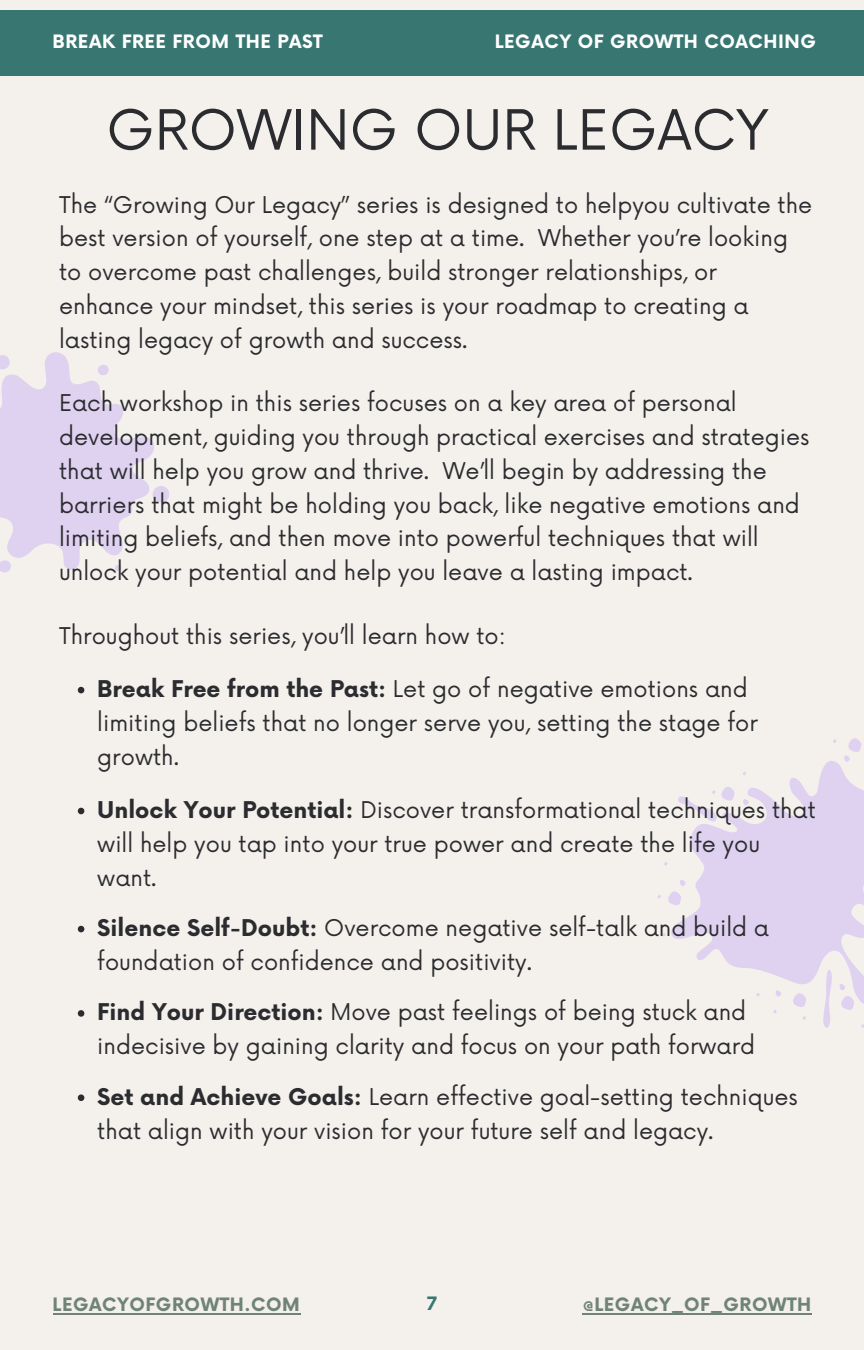
<style>
.page{position:relative;width:864px;height:1350px;background:#f4f0eb}
.page>*{position:absolute;margin:0;border:0;box-sizing:border-box;transform-origin:0 0}
.t1{font:54px "Now";color:#2b2c30}
.t2{font:22.5px/33.8px "Now";color:#2b2c30}
.t3{font:700 18px "Now";letter-spacing:.03em;color:#fff}
.t4{font:700 18px "Now";letter-spacing:.03em;color:#6f8377}
.t5{font:700 18px "Now";color:#377671}
.s1{font-weight:700}
</style>
<div class="page">
<div style="left:0;top:10px;width:864px;height:66px;background:#377671"></div>
<svg style="left:0;top:352px;width:169px;height:221px"></svg>
<svg style="left:657px;top:761px;width:207px;height:252px;fill:#dfd1f0"></svg>
<svg style="left:790px;top:967px;width:74px;height:61px"></svg>
<svg style="left:675px;top:785px;width:75px;height:45px"></svg>
<svg style="left:832px;top:738px;width:32px;height:39px"></svg>
<hr style="left:53px;top:1313px;width:247px;height:1px;background:#6f8377">
<hr style="left:583px;top:1313px;width:229px;height:1px;background:#6f8377">
<svg style="left:78px;top:687px;width:6px;height:6px"></svg>
<svg style="left:78px;top:808px;width:6px;height:6px"></svg>
<svg style="left:78px;top:926px;width:6px;height:6px"></svg>
<svg style="left:78px;top:1010px;width:6px;height:7px"></svg>
<svg style="left:78px;top:1094px;width:6px;height:7px"></svg>
<p class="t3" style="left:53px;top:31px;width:272px">BREAK FREE FROM THE PAST</p>
<p class="t3" style="left:495px;top:31px;width:323px">LEGACY OF GROWTH COACHING</p>
<p class="t1" style="left:106px;top:100px;width:664px">GROWING OUR LEGACY</p>
<p class="t2" style="left:59px;top:189px;width:755px">The “Growing Our Legacy” series is designed to helpyou cultivate the best version of yourself, one step at a time. Whether you’re looking to overcome past challenges, build stronger relationships, or enhance your mindset, this series is your roadmap to creating a lasting legacy of growth and success.</p>
<p class="t2" style="left:59px;top:387px;width:752px">Each workshop in this series focuses on a key area of personal development, guiding you through practical exercises and strategies that will help you grow and thrive. We’ll begin by addressing the barriers that might be holding you back, like negative emotions and limiting beliefs, and then move into powerful techniques that will unlock your potential and help you leave a lasting impact.</p>
<p class="t2" style="left:59px;top:620px;width:448px">Throughout this series, you’ll learn how to:</p>
<p class="t2" style="left:97px;top:673px;width:662px"><span class="s1">Break Free from the Past:</span> Let go of negative emotions and limiting beliefs that no longer serve you, setting the stage for growth.</p>
<p class="t2" style="left:97px;top:794px;width:720px"><span class="s1">Unlock Your Potential:</span> Discover transformational techniques that will help you tap into your true power and create the life you want.</p>
<p class="t2" style="left:97px;top:912px;width:673px"><span class="s1">Silence Self-Doubt:</span> Overcome negative self-talk and build a foundation of confidence and positivity.</p>
<p class="t2" style="left:97px;top:997px;width:660px"><span class="s1">Find Your Direction:</span> Move past feelings of being stuck and indecisive by gaining clarity and focus on your path forward</p>
<p class="t2" style="left:97px;top:1081px;width:702px"><span class="s1">Set and Achieve Goals:</span> Learn effective goal-setting techniques that align with your vision for your future self and legacy.</p>
<h2 class="t4" style="left:53px;top:1295px;width:249px">LEGACYOFGROWTH.COM</h2>
<h2 class="t5" style="left:427px;top:1294px;width:12px">7</h2>
<h2 class="t4" style="left:583px;top:1295px;width:230px">@LEGACY_OF_GROWTH</h2>
</div>
